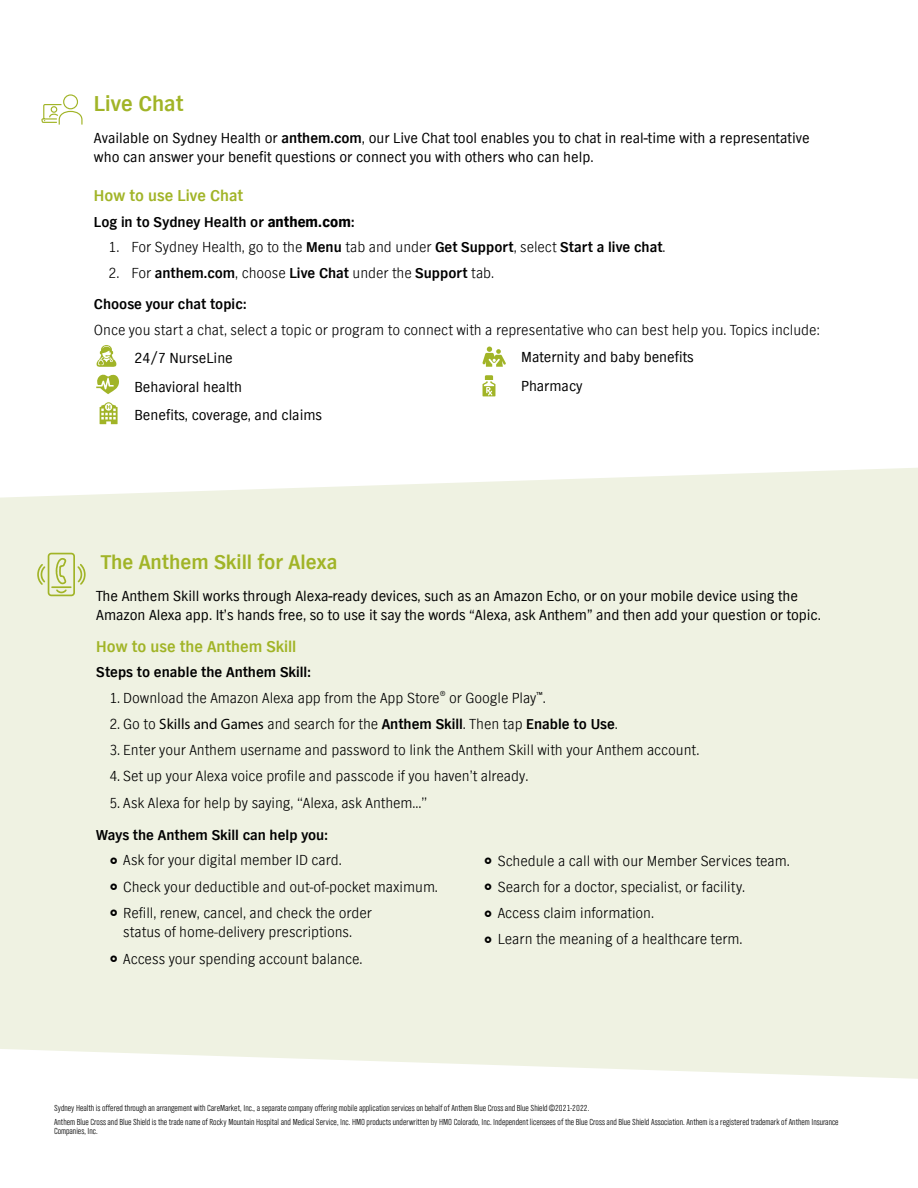
<style>
.page{position:relative;width:918px;height:1188px;background:#fff}
.page>*{position:absolute;margin:0;border:0;box-sizing:border-box;transform-origin:0 0}
.t1{font:700 22.5px "TV Nord EF";color:#a1b427}
.t2{font:700 21px "TV Nord EF";color:#a1b427}
.t3{font:700 16.5px "TV Nord EF";color:#a1b427}
.t4{font:300 15px/26.2px "TV Nord EF";color:#000}
.t5{font:15px/28.5px "TV Nord EF";color:#000}
.t6{font:700 15px/31.5px "TV Nord EF";color:#000}
.t7{font:9px/13.5px "TV Nord EF Light Con";color:#000}
.s1{font-weight:700}
.s2{font-weight:900}
.s3{font-weight:300}
.s4{font-family:"Myriad Pro";font-weight:400}
</style>
<div class="page">
<svg style="left:483px;top:375px;width:12px;height:21px"></svg>
<svg style="left:96px;top:374px;width:23px;height:20px"></svg>
<svg style="left:482px;top:347px;width:24px;height:20px"></svg>
<svg style="left:100px;top:402px;width:18px;height:22px"></svg>
<svg style="left:97px;top:345px;width:19px;height:22px"></svg>
<svg style="left:41px;top:94px;width:42px;height:31px"></svg>
<div style="left:0;top:468px;width:918px;height:611px;background:#eff2e2"></div>
<svg style="left:38px;top:551px;width:48px;height:47px;background:#dde3b7"></svg>
<svg style="left:111px;top:857px;width:6px;height:7px"></svg>
<svg style="left:111px;top:884px;width:6px;height:6px"></svg>
<svg style="left:111px;top:910px;width:6px;height:6px"></svg>
<svg style="left:111px;top:956px;width:6px;height:6px"></svg>
<svg style="left:485px;top:858px;width:7px;height:6px"></svg>
<svg style="left:485px;top:884px;width:7px;height:6px"></svg>
<svg style="left:485px;top:910px;width:7px;height:7px"></svg>
<svg style="left:485px;top:936px;width:7px;height:7px"></svg>
<h1 class="t1" style="left:94px;top:95px;width:91px">Live Chat</h1>
<p class="t5" style="left:94px;top:129px;width:717px;line-height:19.5px">Available on Sydney Health or <span class="s1">anthem.com</span>, our Live Chat tool enables you to chat in real-time with a representative who can answer your benefit questions or connect you with others who can help.</p>
<p class="t3" style="left:94px;top:189px;width:151px">How to use Live Chat</p>
<p class="t6" style="left:94px;top:207px;width:262px">Log in to Sydney Health or <span class="s2">anthem.com</span>:</p>
<p class="t4" style="left:109px;top:235px;width:558px">1. For Sydney Health, go to the <span class="s1">Menu</span> tab and under <span class="s1">Get Support</span>, select <span class="s1">Start a live chat</span>.</p>
<p class="t6" style="left:94px;top:258px;width:402px;text-indent:15px"><span class="s3">2. For</span> anthem.com<span class="s3">, choose</span> Live Chat <span class="s3">under the</span> Support <span class="s3">tab.<br></span>Choose your chat topic:</p>
<p class="t4" style="left:94px;top:317px;width:727px">Once you start a chat, select a topic or program to connect with a representative who can best help you. Topics include:</p>
<p class="t5" style="left:134px;top:345px;width:189px">24/7 NurseLine<br>Behavioral health<br>Benefits, coverage, and claims</p>
<p class="t5" style="left:521px;top:344px;width:174px">Maternity and baby benefits<br>Pharmacy</p>
<h2 class="t2" style="left:101px;top:554px;width:238px">The Anthem Skill for Alexa</h2>
<p class="t5" style="left:96px;top:586px;width:726px;line-height:19.5px">The Anthem Skill works through Alexa-ready devices, such as an Amazon Echo, or on your mobile device using the<br>Amazon Alexa app. It’s hands free, so to use it say the words “Alexa, ask Anthem” and then add your question or topic.</p>
<p class="t3" style="left:96px;top:640px;width:202px">How to use the Anthem Skill</p>
<p class="t6" style="left:96px;top:657px;width:216px">Steps to enable the Anthem Skill:</p>
<p class="t4" style="left:110px;top:685px;width:438px">1. Download the Amazon Alexa app from the App Store<sup>®</sup> or Google Play<sup>™</sup>.</p>
<p class="t4" style="left:110px;top:711px;width:510px">2. Go to <span class="s4">Skills and Games</span> and search for the <span class="s1">Anthem Skill</span>. Then tap <span class="s1">Enable to Use</span>.</p>
<p class="t4" style="left:110px;top:737px;width:591px">3. Enter your Anthem username and password to link the Anthem Skill with your Anthem account.</p>
<p class="t4" style="left:110px;top:764px;width:420px">4. Set up your Alexa voice profile and passcode if you haven’t already.</p>
<p class="t4" style="left:110px;top:790px;width:319px">5. Ask Alexa for help by saying, “Alexa, ask Anthem…”</p>
<p class="t6" style="left:96px;top:820px;width:233px">Ways the Anthem Skill can help you:</p>
<p class="t4" style="left:123px;top:848px;width:316px">Ask for your digital member ID card.<br>Check your deductible and out-of-pocket maximum.<br>Refill, renew, cancel, and check the order</p>
<p class="t4" style="left:123px;top:920px;width:241px">status of home-delivery prescriptions.<br>Access your spending account balance.</p>
<p class="t4" style="left:498px;top:848px;width:294px">Schedule a call with our Member Services team.<br>Search for a doctor, specialist, or facility.<br>Access claim information.<br>Learn the meaning of a healthcare term.</p>
<p class="t7" style="left:54px;top:1102px;width:786px">Sydney Health is offered through an arrangement with CareMarket, Inc., a separate company offering mobile application services on behalf of Anthem Blue Cross and Blue Shield ©2021-2022.<br>Anthem Blue Cross and Blue Shield is the trade name of Rocky Mountain Hospital and Medical Service, Inc. HMO products underwritten by HMO Colorado, Inc. Independent licensees of the Blue Cross and Blue Shield Association. Anthem is a registered trademark of Anthem Insurance</p>
<p class="t7" style="left:54px;top:1125px;width:45px">Companies, Inc.</p>
</div>
